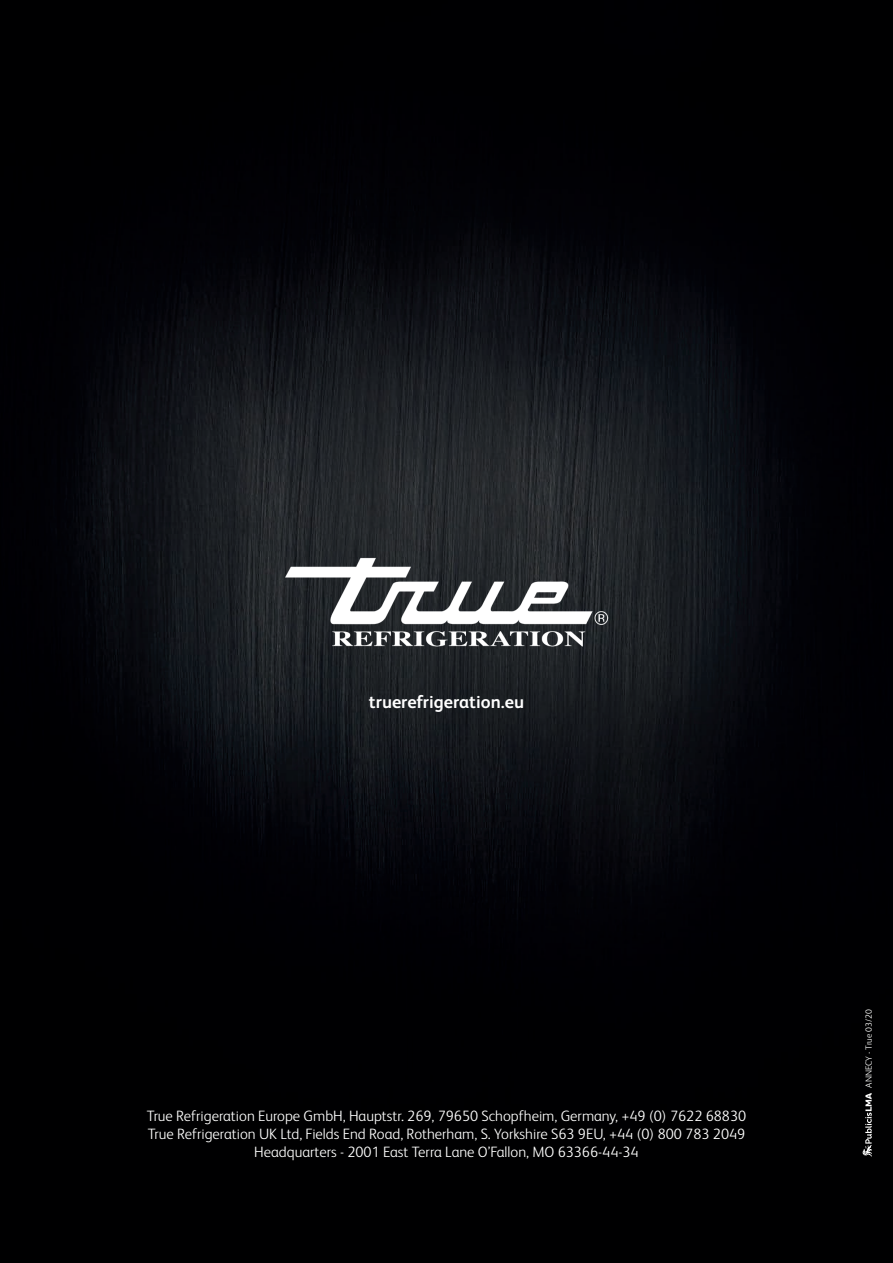
<style>
.page{position:relative;width:893px;height:1263px;background:#fff}
.page>*{position:absolute;margin:0;border:0;box-sizing:border-box;transform-origin:0 0}
.t1{font:700 18px "FS Albert Pro";color:#fff}
.t2{font:300 15px/18px "FS Albert Pro";color:#fff;text-align:center}
.t3{font:300 9px "FS Albert Pro";color:#fff}
</style>
<div class="page">
<img style="left:0;top:0;width:893px;height:1263px">
<img style="left:281px;top:555px;width:331px;height:96px">
<svg style="left:862px;top:1093px;width:10px;height:64px"></svg>
<p class="t1" style="left:369px;top:694px;width:157px">truerefrigeration.eu</p>
<p class="t2" style="left:147px;top:1108px;width:601px">True Refrigeration Europe GmbH, Hauptstr. 269, 79650 Schopfheim, Germany, +49 (0) 7622 68830<br>True Refrigeration UK Ltd, Fields End Road, Rotherham, S. Yorkshire S63 9EU, +44 (0) 800 783 2049<br>Headquarters - 2001 East Terra Lane O’Fallon, MO 63366-44-34</p>
<p class="t3" style="left:865px;top:1087px;width:80px;rotate:-90deg">ANNECY - True 03/20</p>
</div>
